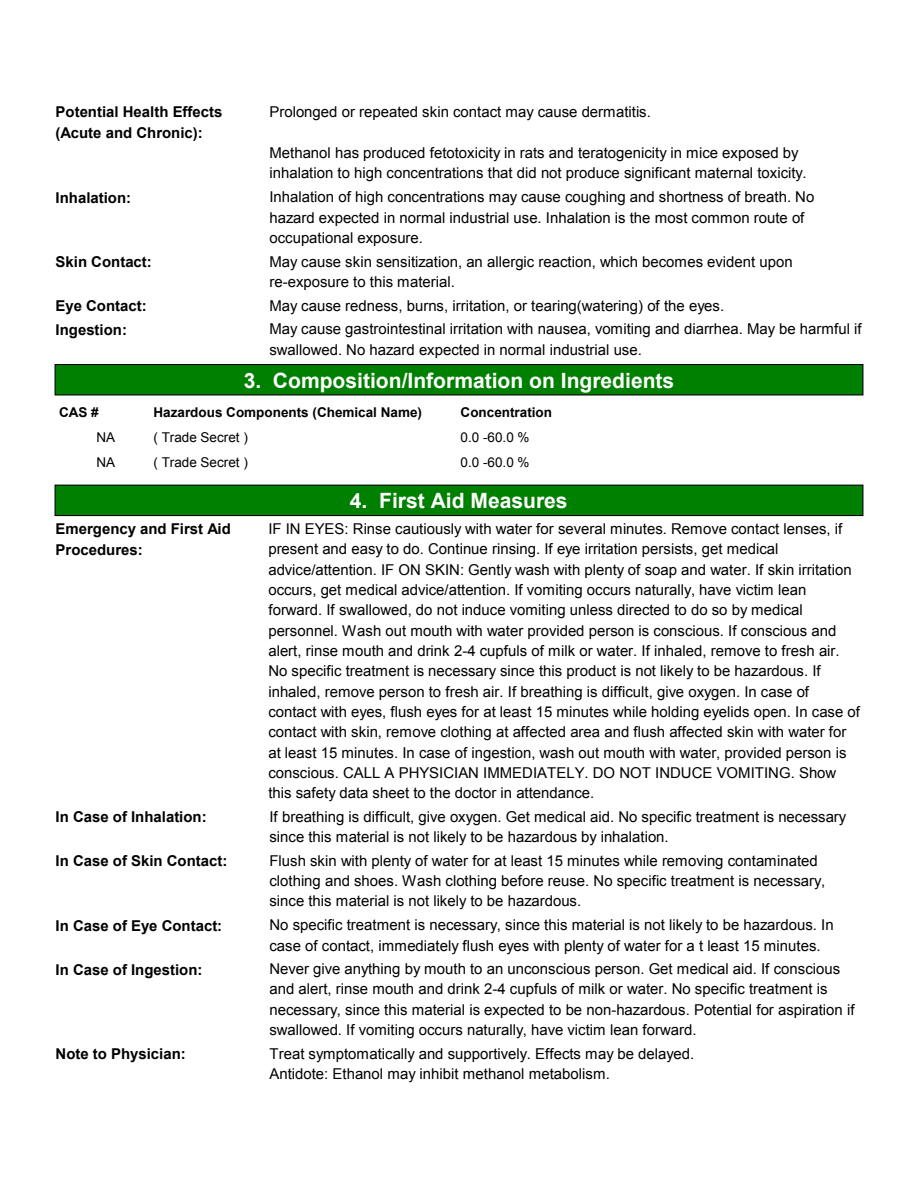
<style>
.page{position:relative;width:918px;height:1188px;background:#fff}
.page>*{position:absolute;margin:0;border:0;box-sizing:border-box;transform-origin:0 0}
.t1{font:700 21px "Arial";color:#fff}
.t2{font:15px/20.4px "Arial";color:#000}
.t3{font:700 15px/20.4px "Arial";color:#000}
.t4{font:700 13.5px "Arial";color:#000}
.t5{font:13.5px "Arial";color:#000}
</style>
<div class="page">
<div style="left:55px;top:364px;width:808px;height:31px;background:#008000;border:1px solid #000"></div>
<div style="left:55px;top:485px;width:808px;height:31px;background:#008000;border:1px solid #000"></div>
<p class="t3" style="left:56px;top:102px;width:168px">Potential Health Effects (Acute and Chronic):</p>
<p class="t2" style="left:269px;top:102px;width:383px">Prolonged or repeated skin contact may cause dermatitis.</p>
<p class="t2" style="left:269px;top:142px;width:539px">Methanol has produced fetotoxicity in rats and teratogenicity in mice exposed by inhalation to high concentrations that did not produce significant maternal toxicity.</p>
<p class="t3" style="left:56px;top:188px;width:77px">Inhalation:</p>
<p class="t2" style="left:269px;top:187px;width:546px">Inhalation of high concentrations may cause coughing and shortness of breath. No hazard expected in normal industrial use. Inhalation is the most common route of occupational exposure.</p>
<p class="t3" style="left:56px;top:252px;width:98px">Skin Contact:</p>
<p class="t2" style="left:269px;top:251px;width:525px">May cause skin sensitization, an allergic reaction, which becomes evident upon re-exposure to this material.</p>
<p class="t3" style="left:56px;top:296px;width:93px">Eye Contact:</p>
<p class="t2" style="left:269px;top:296px;width:456px">May cause redness, burns, irritation, or tearing(watering) of the eyes.</p>
<p class="t3" style="left:56px;top:320px;width:73px">Ingestion:</p>
<p class="t2" style="left:269px;top:319px;width:594px">May cause gastrointestinal irritation with nausea, vomiting and diarrhea. May be harmful if swallowed. No hazard expected in normal industrial use.</p>
<h1 class="t1" style="left:244px;top:367px;width:432px">3. Composition/Information on Ingredients</h1>
<p class="t4" style="left:461px;top:403px;width:93px">Concentration</p>
<p class="t4" style="left:59px;top:403px;width:41px">CAS #</p>
<p class="t4" style="left:154px;top:403px;width:270px">Hazardous Components (Chemical Name)</p>
<p class="t5" style="left:97px;top:429px;width:20px">NA</p>
<p class="t5" style="left:154px;top:429px;width:96px">( Trade Secret )</p>
<p class="t5" style="left:461px;top:429px;width:71px">0.0 -60.0 %</p>
<p class="t5" style="left:97px;top:454px;width:20px">NA</p>
<p class="t5" style="left:154px;top:454px;width:96px">( Trade Secret )</p>
<p class="t5" style="left:461px;top:454px;width:71px">0.0 -60.0 %</p>
<p class="t3" style="left:56px;top:519px;width:177px">Emergency and First Aid<br>Procedures:</p>
<h1 class="t1" style="left:350px;top:487px;width:219px">4. First Aid Measures</h1>
<p class="t2" style="left:268px;top:519px;width:593px">IF IN EYES: Rinse cautiously with water for several minutes. Remove contact lenses, if present and easy to do. Continue rinsing. If eye irritation persists, get medical advice/attention. IF ON SKIN: Gently wash with plenty of soap and water. If skin irritation occurs, get medical advice/attention. If vomiting occurs naturally, have victim lean forward. If swallowed, do not induce vomiting unless directed to do so by medical personnel. Wash out mouth with water provided person is conscious. If conscious and alert, rinse mouth and drink 2-4 cupfuls of milk or water. If inhaled, remove to fresh air.<br>No specific treatment is necessary since this product is not likely to be hazardous. If inhaled, remove person to fresh air. If breathing is difficult, give oxygen. In case of contact with eyes, flush eyes for at least 15 minutes while holding eyelids open. In case of contact with skin, remove clothing at affected area and flush affected skin with water for at least 15 minutes. In case of ingestion, wash out mouth with water, provided person is conscious. CALL A PHYSICIAN IMMEDIATELY. DO NOT INDUCE VOMITING. Show this safety data sheet to the doctor in attendance.</p>
<p class="t3" style="left:56px;top:807px;width:153px">In Case of Inhalation:</p>
<p class="t2" style="left:269px;top:807px;width:578px">If breathing is difficult, give oxygen. Get medical aid. No specific treatment is necessary since this material is not likely to be hazardous by inhalation.</p>
<p class="t3" style="left:56px;top:851px;width:173px">In Case of Skin Contact:</p>
<p class="t2" style="left:269px;top:850px;width:557px">Flush skin with plenty of water for at least 15 minutes while removing contaminated clothing and shoes. Wash clothing before reuse. No specific treatment is necessary, since this material is not likely to be hazardous.</p>
<p class="t3" style="left:56px;top:916px;width:168px">In Case of Eye Contact:</p>
<p class="t2" style="left:269px;top:915px;width:566px">No specific treatment is necessary, since this material is not likely to be hazardous. In case of contact, immediately flush eyes with plenty of water for a t least 15 minutes.</p>
<p class="t3" style="left:56px;top:960px;width:148px">In Case of Ingestion:</p>
<p class="t2" style="left:269px;top:959px;width:587px">Never give anything by mouth to an unconscious person. Get medical aid. If conscious and alert, rinse mouth and drink 2-4 cupfuls of milk or water. No specific treatment is necessary, since this material is expected to be non-hazardous. Potential for aspiration if swallowed. If vomiting occurs naturally, have victim lean forward.</p>
<p class="t3" style="left:56px;top:1044px;width:132px">Note to Physician:</p>
<p class="t2" style="left:269px;top:1043px;width:426px">Treat symptomatically and supportively. Effects may be delayed.<br>Antidote: Ethanol may inhibit methanol metabolism.</p>
</div>
